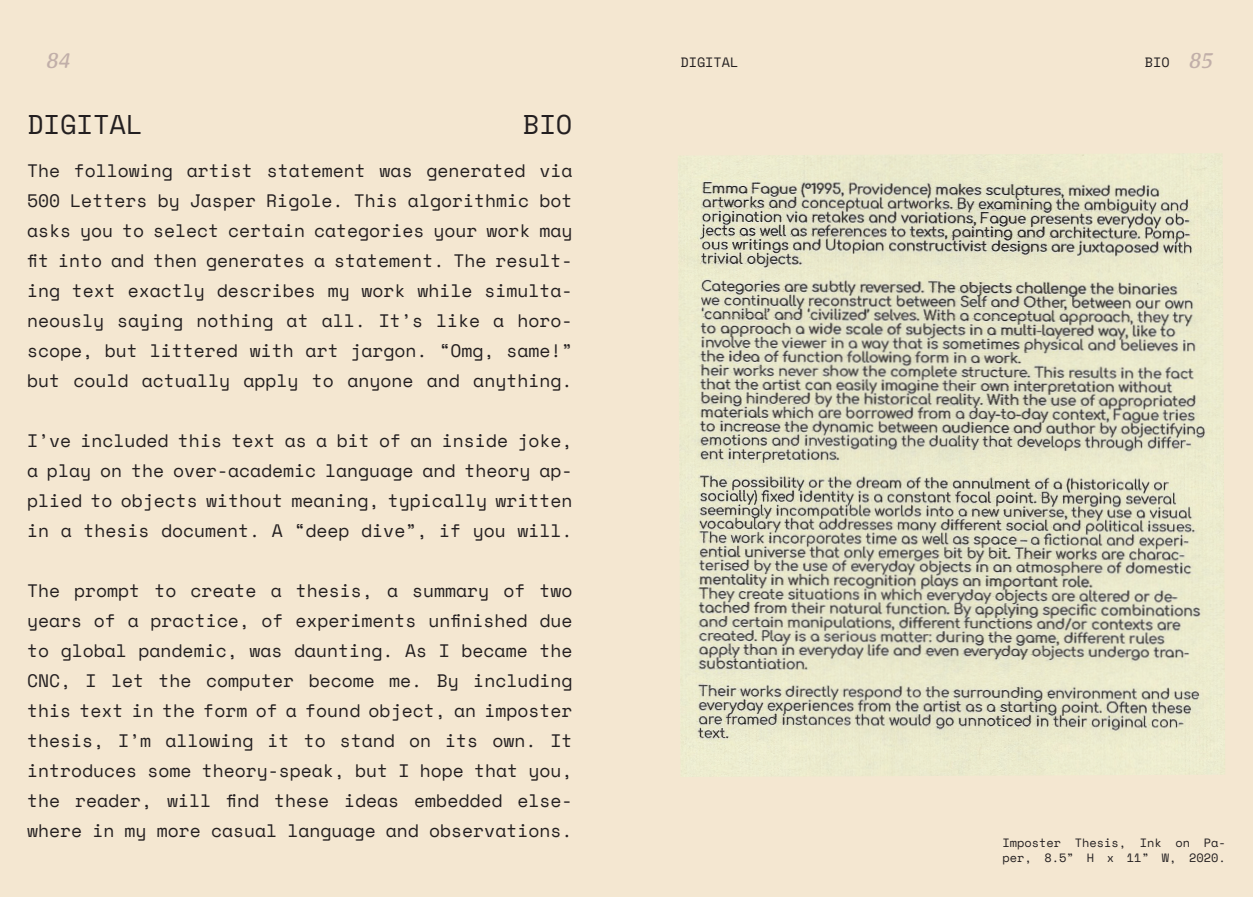
<style>
.page{position:relative;width:1253px;height:897px;background:#fff}
.page>*{position:absolute;margin:0;border:0;box-sizing:border-box;transform-origin:0 0}
.t1{font:27px "Space Mono";color:#231f20}
.t2{font:21px "Raspoutine Classic";color:#c1afa9}
.t3{font:18px/30px "Space Mono";color:#231f20;text-align:justify}
.t4{font:13.5px "Space Mono";color:#231f20}
.t5{font:12px/14.4px "Space Mono";color:#231f20}
</style>
<div class="page">
<div style="left:0;top:0;width:626px;height:896px;background:#f4e7d1"></div>
<div style="left:626px;top:0;width:627px;height:896px;background:#f4e7d1"></div>
<img style="left:678px;top:154px;width:547px;height:623px">
<p class="t2" style="left:46px;top:49px;width:25px">84</p>
<p class="t1" style="left:27px;top:105px;width:117px">DIGITAL</p>
<p class="t1" style="left:523px;top:105px;width:51px">BIO</p>
<p class="t3" style="left:27px;top:155px;width:547px">The following artist statement was generated via 500 Letters by Jasper Rigole. This algorithmic bot asks you to select certain categories your work may fit into and then generates a statement. The result&shy;ing text exactly describes my work while simulta&shy;neously saying nothing at all. It’s like a horo&shy;scope, but littered with art jargon. “Omg, same!” but could actually apply to anyone and anything.</p>
<p class="t3" style="left:27px;top:425px;width:547px">I’ve included this text as a bit of an inside joke, a play on the over-academic language and theory ap&shy;plied to objects without meaning, typically written in a thesis document. A “deep dive”, if you will.</p>
<p class="t3" style="left:27px;top:575px;width:547px">The prompt to create a thesis, a summary of two years of a practice, of experiments unfinished due to global pandemic, was daunting. As I became the CNC, I let the computer become me. By including this text in the form of a found object, an imposter thesis, I’m allowing it to stand on its own. It introduces some theory-speak, but I hope that you, the reader, will find these ideas embedded else&shy;where in my more casual language and observations.</p>
<p class="t4" style="left:680px;top:52px;width:59px">DIGITAL</p>
<p class="t4" style="left:1145px;top:52px;width:26px">BIO</p>
<p class="t2" style="left:1189px;top:49px;width:25px">85</p>
<p class="t5" style="left:1002px;top:835px;width:225px">Imposter Thesis, Ink on Pa&shy;per, 8.5” H x 11” W, 2020.</p>
</div>
